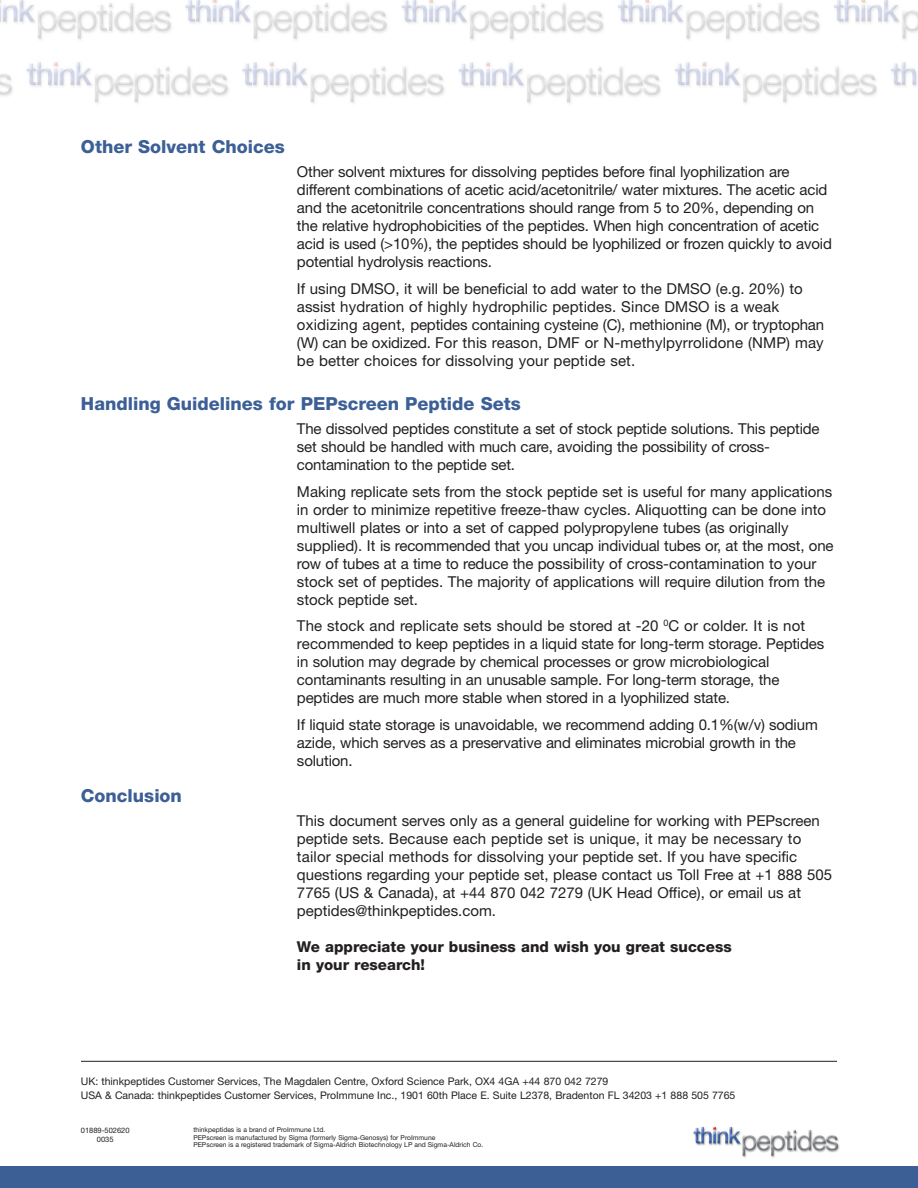
<style>
.page{position:relative;width:918px;height:1188px;background:#fff}
.page>*{position:absolute;margin:0;border:0;box-sizing:border-box;transform-origin:0 0}
.t1{font:800 18px "Helvetica Neue";color:#3c5f96}
.t2{font:15px/18px "Helvetica Neue";letter-spacing:-.01em;color:#231f20}
.t3{font:15px/18px "Helvetica Neue";letter-spacing:.01em;color:#231f20}
.t4{font:800 15px/18px "Helvetica Neue";color:#231f20}
.t5{font:10.5px/14.7px "Helvetica Neue";color:#231f20}
.t6{font:7.5px/9px "Helvetica Neue";color:#231f20;text-align:center}
.t7{font:6.75px/7.5px "Helvetica Neue";color:#231f20}
</style>
<div class="page">
<img style="left:693px;top:1126px;width:147px;height:32px">
<img style="left:0;top:0;width:917px;height:104px">
<div style="left:0;top:1167px;width:918px;height:21px;background:#3c5f96"></div>
<hr style="left:81px;top:1061px;width:756px;height:1px;background:#231f20">
<p class="t1" style="left:81px;top:140px;width:205px">Other Solvent Choices</p>
<p class="t2" style="left:297px;top:164px;width:536px">Other solvent mixtures for dissolving peptides before final lyophilization are different combinations of acetic acid/acetonitrile/ water mixtures. The acetic acid and the acetonitrile concentrations should range from 5 to 20%, depending on the relative hydrophobicities of the peptides. When high concentration of acetic acid is used (&gt;10%), the peptides should be lyophilized or frozen quickly to avoid potential hydrolysis reactions.</p>
<p class="t3" style="left:297px;top:281px;width:529px">If using DMSO, it will be beneficial to add water to the DMSO (e.g. 20%) to assist hydration of highly hydrophilic peptides. Since DMSO is a weak oxidizing agent, peptides containing cysteine (C), methionine (M), or tryptophan (W) can be oxidized. For this reason, DMF or N-methylpyrrolidone (NMP) may be better choices for dissolving your peptide set.</p>
<p class="t1" style="left:81px;top:397px;width:441px">Handling Guidelines for PEPscreen Peptide Sets</p>
<p class="t2" style="left:297px;top:421px;width:524px">The dissolved peptides constitute a set of stock peptide solutions. This peptide set should be handled with much care, avoiding the possibility of cross&shy;contamination to the peptide set.</p>
<p class="t2" style="left:297px;top:484px;width:538px">Making replicate sets from the stock peptide set is useful for many applications in order to minimize repetitive freeze-thaw cycles. Aliquotting can be done into multiwell plates or into a set of capped polypropylene tubes (as originally supplied). It is recommended that you uncap individual tubes or, at the most, one row of tubes at a time to reduce the possibility of cross-contamination to your stock set of peptides. The majority of applications will require dilution from the stock peptide set.</p>
<p class="t2" style="left:297px;top:618px;width:529px">The stock and replicate sets should be stored at -20 <sup>0</sup>C or colder. It is not recommended to keep peptides in a liquid state for long-term storage. Peptides in solution may degrade by chemical processes or grow microbiological contaminants resulting in an unusable sample. For long-term storage, the peptides are much more stable when stored in a lyophilized state.</p>
<p class="t2" style="left:297px;top:717px;width:522px">If liquid state storage is unavoidable, we recommend adding 0.1%(w/v) sodium azide, which serves as a preservative and eliminates microbial growth in the solution.</p>
<p class="t1" style="left:81px;top:789px;width:102px">Conclusion</p>
<p class="t2" style="left:297px;top:813px;width:537px">This document serves only as a general guideline for working with PEPscreen peptide sets. Because each peptide set is unique, it may be necessary to tailor special methods for dissolving your peptide set. If you have specific questions regarding your peptide set, please contact us Toll Free at +1 888 505<br>7765 (US &amp; Canada), at +44 870 042 7279 (UK Head Office), or email us at peptides @thinkpeptides.com.</p>
<p class="t4" style="left:297px;top:939px;width:436px">We appreciate your business and wish you great success in your research!</p>
<p class="t5" style="left:81px;top:1075px;width:656px">UK: thinkpeptides Customer Services, The Magdalen Centre, Oxford Science Park, OX4 4GA +44 870 042 7279<br>USA &amp; Canada: thinkpeptides Customer Services, ProImmune Inc., 1901 60th Place E. Suite L2378, Bradenton FL 34203 +1 888 505 7765</p>
<p class="t6" style="left:81px;top:1126px;width:50px">01889-502620<br>0035</p>
<p class="t7" style="left:193px;top:1127px;width:291px">thinkpeptides is a brand of ProImmune Ltd.<br>PEPscreen is manufactured by Sigma (formerly Sigma-Genosys) for ProImmune<br>PEPscreen is a registered trademark of Sigma-Aldrich Biotechnology LP and Sigma-Aldrich Co.</p>
</div>
